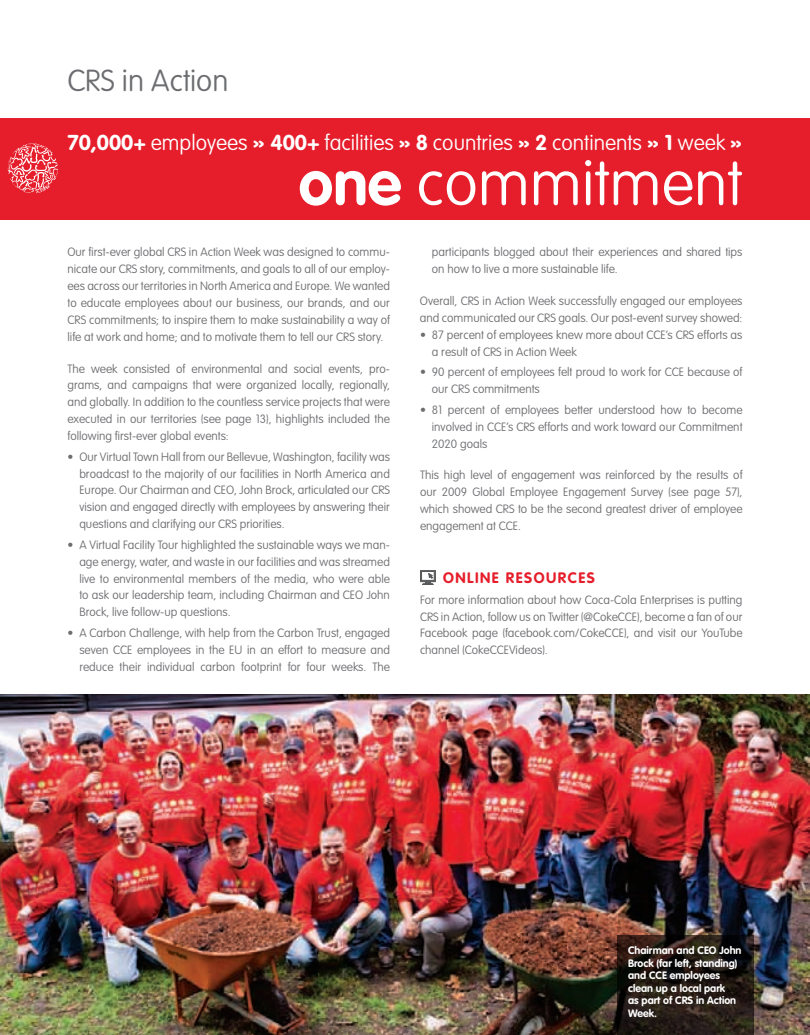
<style>
.page{position:relative;width:810px;height:1035px;background:#fff}
.page>*{position:absolute;margin:0;border:0;box-sizing:border-box;transform-origin:0 0}
.body{font:100 62.5px "VAG Rounded";color:#fff}
.body-2{font:100 30px "VAG Rounded";color:#6c6d70}
.body-3{font:100 21.25px "VAG Rounded";color:#fff}
.head{font:700 15px "VAG Rounded";letter-spacing:.1em;color:#e61d2a}
.bullets{font:100 11.88px/16.9px "VAG Rounded";color:#6c6d70;text-align:justify}
.body-4{font:100 11.88px/16.9px "VAG Rounded";color:#6c6d70;text-align:justify}
.body-5{font:700 10.62px/12.5px "VAG Rounded";color:#fff}
.s1{font-weight:700}
.s2{font-weight:900}
</style>
<div class="page">
<div style="left:0;top:118px;width:810px;height:102px;background:#e61d2a"></div>
<img style="left:0;top:694px;width:810px;height:341px">
<svg style="left:420px;top:570px;width:16px;height:15px"></svg>
<svg style="left:8px;top:143px;width:50px;height:50px"></svg>
<svg style="left:617px;top:935px;width:137px;height:100px;background:#221914"></svg>
<p class="body-2" style="left:68px;top:63px;width:162px">CRS in Action</p>
<p class="body-3" style="left:68px;top:131px;width:677px"><span class="s1">70,000+</span> employees <span class="s2">»</span> <span class="s1">400+</span> facilities <span class="s2">»</span> <span class="s1">8</span> countries <span class="s2">»</span> <span class="s1">2</span> continents <span class="s2">»</span> <span class="s1">1</span> week <span class="s2">»</span></p>
<p class="body" style="left:299px;top:147px;width:445px"><span class="s1">one</span> commitment</p>
<p class="body-4" style="left:67px;top:244px;width:324px">Our first-ever global CRS in Action Week was designed to commu&shy;nicate our CRS story, commitments, and goals to all of our employ&shy;ees across our territories in North America and Europe. We wanted to educate employees about our business, our brands, and our CRS commitments; to inspire them to make sustainability a way of life at work and home; and to motivate them to tell our CRS story.</p>
<p class="bullets" style="left:67px;top:360px;width:324px">The week consisted of environmental and social events, pro&shy;grams, and campaigns that were organized locally, regionally, and globally. In addition to the countless service projects that were executed in our territories (see page 13), highlights included the following first-ever global events:</p>
<p class="bullets" style="left:79px;top:448px;width:312px;text-indent:-12px">• Our Virtual Town Hall from our Bellevue, Washington, facility was broadcast to the majority of our facilities in North America and Europe. Our Chairman and CEO, John Brock, articulated our CRS vision and engaged directly with employees by answering their questions and clarifying our CRS priorities.</p>
<p class="bullets" style="left:79px;top:536px;width:312px;text-indent:-12px">• A Virtual Facility Tour highlighted the sustainable ways we man&shy;age energy, water, and waste in our facilities and was streamed live to environmental members of the media, who were able to ask our leadership team, including Chairman and CEO John Brock, live follow-up questions.</p>
<p class="bullets" style="left:79px;top:624px;width:312px;text-indent:-12px">• A Carbon Challenge, with help from the Carbon Trust, engaged seven CCE employees in the EU in an effort to measure and reduce their individual carbon footprint for four weeks. The</p>
<p class="bullets" style="left:432px;top:244px;width:312px">participants blogged about their experiences and shared tips on how to live a more sustainable life.</p>
<p class="body-4" style="left:420px;top:292px;width:324px">Overall, CRS in Action Week successfully engaged our employees and communicated our CRS goals. Our post-event survey showed:</p>
<p class="bullets" style="left:432px;top:326px;width:312px;text-indent:-12px">• 87 percent of employees knew more about CCE’s CRS efforts as a result of CRS in Action Week</p>
<p class="bullets" style="left:432px;top:364px;width:312px;text-indent:-12px">• 90 percent of employees felt proud to work for CCE because of our CRS commitments</p>
<p class="bullets" style="left:432px;top:401px;width:312px;text-indent:-12px">• 81 percent of employees better understood how to become involved in CCE’s CRS efforts and work toward our Commitment 2020 goals</p>
<p class="body-4" style="left:420px;top:467px;width:324px">This high level of engagement was reinforced by the results of our 2009 Global Employee Engagement Survey (see page 57), which showed CRS to be the second greatest driver of employee engagement at CCE.</p>
<p class="head" style="left:443px;top:569px;width:153px">ONLINE RESOURCES</p>
<p class="bullets" style="left:420px;top:591px;width:324px">For more information about how Coca-Cola Enterprises is putting CRS in Action, follow us on Twitter (@CokeCCE), become a fan of our Facebook page (facebook.com/CokeCCE), and visit our YouTube channel (CokeCCEVideos).</p>
<p class="body-5" style="left:628px;top:944px;width:115px">Chairman and CEO John<br>Brock (far left, standing) and CCE employees clean up a local park<br>as part of CRS in Action<br>Week.</p>
</div>
